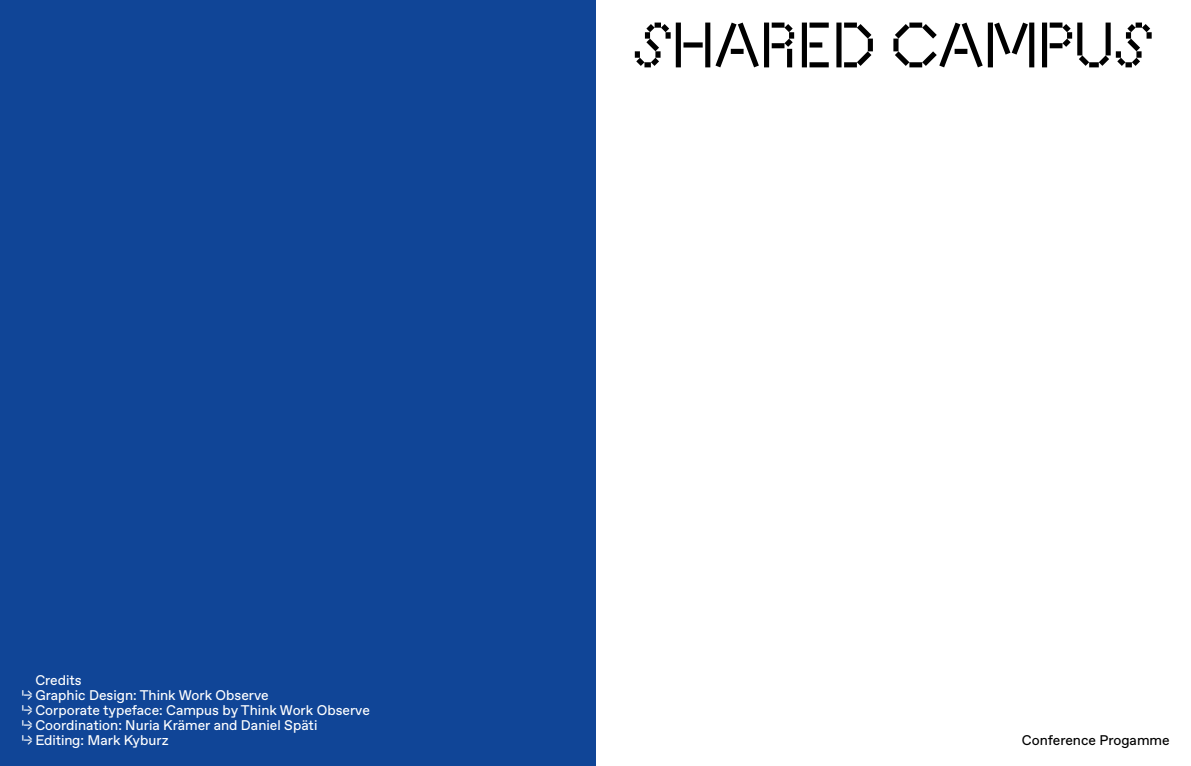
<style>
.page{position:relative;width:1191px;height:766px;background:#fff}
.page>*{position:absolute;margin:0;border:0;box-sizing:border-box;transform-origin:0 0}
.t1{font:64px "Campus";color:#000}
.t2{font:14px/15px "Favorit";color:#fff}
.t3{font:14px "Favorit";color:#000}
.s1{font-family:"Campus"}
</style>
<div class="page">
<div style="left:0;top:0;width:595px;height:765px;background:#104597"></div>
<p class="t2" style="left:21px;top:671px;width:350px;text-indent:14px">Credits<br><span class="s1">↳</span> Graphic Design: Think Work Observe<br><span class="s1">↳</span> Corporate typeface: Campus by Think Work Observe <span class="s1">↳</span> Coordination: Nuria Krämer and Daniel Späti<br><span class="s1">↳</span> Editing: Mark Kyburz</p>
<h1 class="t1" style="left:633px;top:6px;width:521px">®</h1>
<p class="t3" style="left:1022px;top:730px;width:149px">Conference Progamme</p>
</div>
